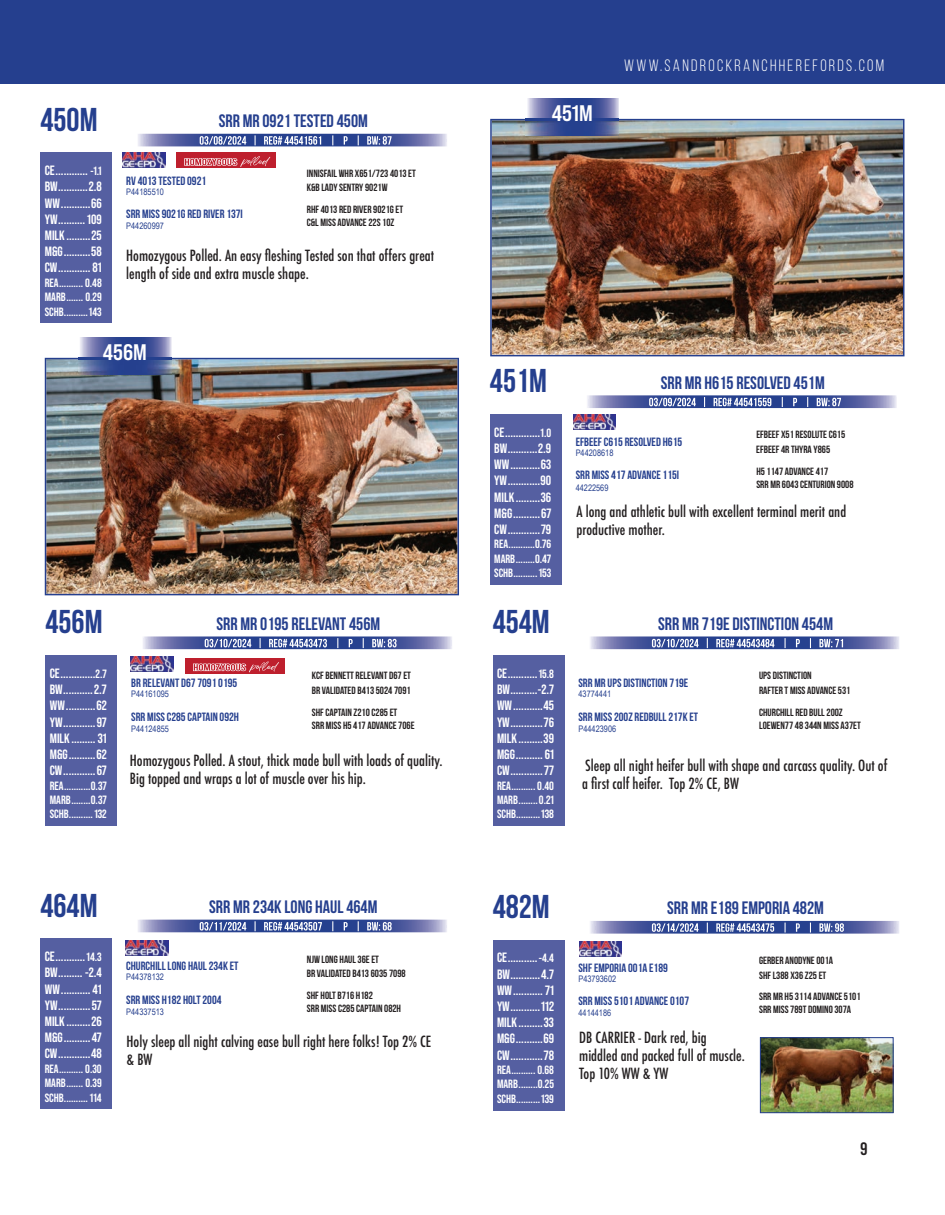
<style>
.page{position:relative;width:945px;height:1215px;background:#fff}
.page>*{position:absolute;margin:0;border:0;box-sizing:border-box;transform-origin:0 0}
.t1{font:700 33px "Bebas Neue";color:#253f8e}
.t2{font:22.5px "Bebas Neue Pro Sm E Bd";color:#fff}
.t3{font:700 18px "Bebas Neue";color:#253f8e}
.t4{font:18px "Bebas Kai";color:#231f20}
.t5{font:16.5px "Bebas Neue";letter-spacing:.14em;color:#fff}
.t6{font:500 condensed 15px/18px "Futura";color:#231f20}
.t7{font:700 13.5px/16.2px "Bebas Neue Pro";color:#fff;text-align:justify}
.t8{font:700 12px/14.4px "Bebas Neue Pro";color:#fff;text-align:justify}
.t9{font:700 12px "Bebas Neue";color:#253f8e}
.t10{font:12px "Bebas Neue";color:#fff}
.t11{font:10.5px/14.7px "Bebas Neue";color:#231f20}
.t12{font:9px "Arial Narrow";color:#253f8e}
.s1{font-size:12px}
</style>
<div class="page">
<div style="left:0;top:0;width:945px;height:84px;background:#253f8e"></div>
<div style="left:40px;top:152px;width:72px;height:171px;background:#555fa1"></div>
<svg style="left:138px;top:134px;width:309px;height:12px;background:#6570ab"></svg>
<svg style="left:200px;top:135px;width:192px;height:10px;background:#28418f"></svg>
<div style="left:490px;top:414px;width:72px;height:171px;background:#555fa1"></div>
<svg style="left:587px;top:395px;width:310px;height:13px;background:#6c76ae"></svg>
<svg style="left:649px;top:397px;width:192px;height:10px;background:#28418f"></svg>
<img style="left:490px;top:119px;width:414px;height:237px">
<div style="left:46px;top:655px;width:71px;height:171px;background:#555fa1"></div>
<svg style="left:143px;top:636px;width:309px;height:13px;background:#6e78b0"></svg>
<svg style="left:205px;top:638px;width:192px;height:10px;background:#28418f"></svg>
<img style="left:45px;top:358px;width:414px;height:237px">
<svg style="left:526px;top:98px;width:93px;height:21px;background:#5866a5"></svg>
<img style="left:526px;top:120px;width:93px;height:15px">
<hr style="left:526px;top:119px;width:93px;height:1px;background:#25408e">
<svg style="left:78px;top:337px;width:93px;height:21px;background:#5867a5"></svg>
<img style="left:78px;top:359px;width:93px;height:15px">
<hr style="left:78px;top:358px;width:93px;height:1px;background:#25408e">
<img style="left:123px;top:152px;width:42px;height:15px">
<img style="left:131px;top:657px;width:43px;height:15px">
<img style="left:573px;top:414px;width:43px;height:15px">
<div style="left:40px;top:938px;width:72px;height:171px;background:#555fa1"></div>
<svg style="left:138px;top:920px;width:309px;height:12px;background:#6570ab"></svg>
<svg style="left:200px;top:921px;width:192px;height:10px;background:#28418f"></svg>
<div style="left:493px;top:940px;width:72px;height:170px;background:#555fa1"></div>
<svg style="left:590px;top:921px;width:309px;height:13px;background:#6b76ae"></svg>
<svg style="left:652px;top:923px;width:192px;height:10px;background:#28418f"></svg>
<img style="left:762px;top:1039px;width:129px;height:72px">
<div style="left:760px;top:1037px;width:133px;height:76px;border:1px solid #253f8e"></div>
<img style="left:126px;top:940px;width:43px;height:15px">
<img style="left:579px;top:942px;width:43px;height:15px">
<div style="left:177px;top:152px;width:99px;height:16px;background:#be1f2d"></div>
<svg style="left:184px;top:156px;width:86px;height:11px"></svg>
<div style="left:186px;top:658px;width:99px;height:16px;background:#be1f2d"></div>
<svg style="left:193px;top:661px;width:86px;height:11px"></svg>
<div style="left:493px;top:655px;width:72px;height:171px;background:#555fa1"></div>
<svg style="left:590px;top:636px;width:309px;height:13px;background:#6d78af"></svg>
<svg style="left:652px;top:638px;width:191px;height:10px;background:#28418f"></svg>
<h1 class="t1" style="left:40px;top:101px;width:59px">450M</h1>
<h3 class="t3" style="left:219px;top:111px;width:151px">SRR MR 0921 TESTED 450M</h3>
<p class="t10" style="left:199px;top:134px;width:194px">03/08/2024 | REG# 44541561 | P | BW: 87</p>
<p class="t9" style="left:126px;top:174px;width:81px">RV 4013 TESTED 0921</p>
<p class="t11" style="left:307px;top:166px;width:111px">INNISFAIL WHR X651/723 4013 ET<br>K&amp;B LADY SENTRY 9021W</p>
<p class="t9" style="left:126px;top:207px;width:118px">SRR MISS 9021G RED RIVER 137I</p>
<p class="t11" style="left:307px;top:203px;width:98px;line-height:13.4px">RHF 4013 RED RIVER 9021G ET<br>C&amp;L MISS ADVANCE 22S 10Z</p>
<p class="t7" style="left:45px;top:162px;width:59px">CE............ <span class="s1">-1.1<br></span>BW...........2.8<br>WW...........66<br>YW.......... 109<br>MILK .........25<br>M&amp;G..........58<br>CW............ 81</p>
<p class="t8" style="left:45px;top:275px;width:59px">REA.......... 0.48<br>MARB....... 0.29<br>SCHB..........143</p>
<p class="t12" style="left:126px;top:185px;width:39px">P44185510</p>
<p class="t12" style="left:126px;top:219px;width:39px">P44260997</p>
<p class="t6" style="left:126px;top:247px;width:309px">Homozygous Polled. An easy fleshing Tested son that offers great length of side and extra muscle shape.</p>
<h2 class="t2" style="left:103px;top:339px;width:45px">456M</h2>
<h1 class="t1" style="left:46px;top:604px;width:59px">456M</h1>
<h3 class="t3" style="left:216px;top:614px;width:165px">SRR MR 0195 RELEVANT 456M</h3>
<p class="t10" style="left:204px;top:637px;width:194px">03/10/2024 | REG# 44543473 | P | BW: 83</p>
<p class="t9" style="left:131px;top:677px;width:108px">BR RELEVANT D67 7091 0195</p>
<p class="t11" style="left:312px;top:668px;width:101px">KCF BENNETT RELEVANT D67 ET<br>BR VALIDATED B413 5024 7091</p>
<p class="t9" style="left:131px;top:710px;width:109px">SRR MISS C285 CAPTAIN 092H</p>
<p class="t11" style="left:312px;top:705px;width:104px;line-height:13.4px">SHF CAPTAIN Z210 C285 ET<br>SRR MISS H5 417 ADVANCE 706E</p>
<p class="t7" style="left:50px;top:665px;width:59px">CE.............<span class="s1">2.7<br></span>BW...........2.7<br>WW...........62<br>YW............97<br>MILK ......... 31<br>M&amp;G..........62<br>CW............67</p>
<p class="t8" style="left:50px;top:778px;width:59px">REA...........0.37<br>MARB........0.37<br>SCHB.......... 132</p>
<p class="t12" style="left:131px;top:687px;width:39px">P44161095</p>
<p class="t12" style="left:131px;top:722px;width:39px">P44124855</p>
<p class="t6" style="left:130px;top:751px;width:314px">Homozygous Polled. A stout, thick made bull with loads of quality.<br>Big topped and wraps a lot of muscle over his hip.</p>
<h2 class="t2" style="left:552px;top:100px;width:43px">451M</h2>
<p class="t5" style="left:624px;top:57px;width:262px">WWW.SANDROCKRANCHHEREFORDS.COM</p>
<h1 class="t1" style="left:490px;top:363px;width:59px">451M</h1>
<h3 class="t3" style="left:661px;top:373px;width:165px">SRR MR H615 RESOLVED 451M</h3>
<p class="t10" style="left:649px;top:395px;width:194px">03/09/2024 | REG# 44541559 | P | BW: 87</p>
<p class="t9" style="left:576px;top:435px;width:108px">EFBEEF C615 RESOLVED H615</p>
<p class="t11" style="left:756px;top:427px;width:90px">EFBEEF X51 RESOLUTE C615<br>EFBEEF 4R THYRA Y865</p>
<p class="t9" style="left:576px;top:469px;width:105px">SRR MISS 417 ADVANCE 115I</p>
<p class="t11" style="left:756px;top:464px;width:99px;line-height:13.4px">H5 1147 ADVANCE 417<br>SRR MR 6043 CENTURION 9008</p>
<p class="t7" style="left:494px;top:424px;width:59px">CE.............<span class="s1">1.0<br></span>BW...........2.9<br>WW...........63<br>YW............90<br>MILK .........36<br>M&amp;G..........67<br>CW............79</p>
<p class="t8" style="left:494px;top:537px;width:59px">REA...........0.76<br>MARB........0.47<br>SCHB..........153</p>
<p class="t12" style="left:576px;top:446px;width:39px">P44208618</p>
<p class="t12" style="left:576px;top:481px;width:34px">44222569</p>
<p class="t6" style="left:577px;top:502px;width:271px">A long and athletic bull with excellent terminal merit and productive mother.</p>
<h1 class="t1" style="left:493px;top:604px;width:59px">454M</h1>
<h3 class="t3" style="left:658px;top:614px;width:177px">SRR MR 719E DISTINCTION 454M</h3>
<p class="t10" style="left:652px;top:637px;width:194px">03/10/2024 | REG# 44543484 | P | BW: 71</p>
<p class="t9" style="left:578px;top:677px;width:111px">SRR MR UPS DISTINCTION 719E</p>
<p class="t11" style="left:759px;top:668px;width:93px">UPS DISTINCTION<br>RAFTER T MISS ADVANCE 531</p>
<p class="t9" style="left:578px;top:710px;width:121px">SRR MISS 200Z REDBULL 217K ET</p>
<p class="t11" style="left:759px;top:705px;width:103px;line-height:13.4px">CHURCHILL RED BULL 200Z<br>LOEWEN77 48 344N MISS A37ET</p>
<p class="t7" style="left:497px;top:665px;width:59px">CE...........<span class="s1">15.8<br></span>BW..........-2.7<br>WW...........45<br>YW............76<br>MILK .........39<br>M&amp;G.......... 61<br>CW............77</p>
<p class="t8" style="left:497px;top:778px;width:59px">REA.......... 0.40<br>MARB........0.21<br>SCHB..........138</p>
<p class="t12" style="left:578px;top:687px;width:34px">43774441</p>
<p class="t12" style="left:578px;top:722px;width:39px">P44423906</p>
<p class="t6" style="left:582px;top:757px;width:307px">Sleep all night heifer bull with shape and carcass quality. Out of a first calf heifer. Top 2% CE, BW</p>
<h1 class="t1" style="left:40px;top:887px;width:59px">464M</h1>
<h3 class="t3" style="left:209px;top:897px;width:170px">SRR MR 234K LONG HAUL 464M</h3>
<p class="t10" style="left:199px;top:920px;width:194px">03/11/2024 | REG# 44543507 | P | BW: 68</p>
<p class="t9" style="left:126px;top:960px;width:114px">CHURCHILL LONG HAUL 234K ET</p>
<p class="t11" style="left:307px;top:952px;width:100px">NJW LONG HAUL 36E ET<br>BR VALIDATED B413 6035 7098</p>
<p class="t9" style="left:126px;top:993px;width:97px">SRR MISS H182 HOLT 2004</p>
<p class="t11" style="left:307px;top:988px;width:96px;line-height:13.4px">SHF HOLT B716 H182<br>SRR MISS C285 CAPTAIN 082H</p>
<h1 class="t1" style="left:493px;top:888px;width:59px">482M</h1>
<h3 class="t3" style="left:667px;top:898px;width:158px">SRR MR E189 EMPORIA 482M</h3>
<p class="t10" style="left:652px;top:921px;width:194px">03/14/2024 | REG# 44543475 | P | BW: 98</p>
<p class="t9" style="left:578px;top:961px;width:91px">SHF EMPORIA 001A E189</p>
<p class="t11" style="left:759px;top:953px;width:76px">GERBER ANODYNE 001A<br>SHF L388 X36 Z25 ET</p>
<p class="t9" style="left:578px;top:994px;width:112px">SRR MISS 5101 ADVANCE 0107</p>
<p class="t11" style="left:759px;top:990px;width:103px;line-height:13.4px">SRR MR H5 3114 ADVANCE 5101<br>SRR MISS 789T DOMINO 307A</p>
<p class="t7" style="left:45px;top:948px;width:59px">CE...........<span class="s1">14.3<br></span>BW......... -2.4<br>WW...........41<br>YW............57<br>MILK .........26<br>M&amp;G..........47<br>CW............48</p>
<p class="t8" style="left:45px;top:1061px;width:59px">REA.......... 0.30<br>MARB....... 0.39<br>SCHB.......... 114</p>
<p class="t7" style="left:497px;top:949px;width:59px">CE...........<span class="s1">-4.4<br></span>BW...........4.7<br>WW........... 71<br>YW...........112<br>MILK .........33<br>M&amp;G..........69<br>CW............78</p>
<p class="t8" style="left:497px;top:1062px;width:58px">REA.......... 0.68<br>MARB........0.25<br>SCHB..........139</p>
<p class="t12" style="left:126px;top:971px;width:39px">P44378132</p>
<p class="t12" style="left:126px;top:1005px;width:39px">P44337513</p>
<p class="t12" style="left:578px;top:972px;width:39px">P43793602</p>
<p class="t12" style="left:578px;top:1007px;width:34px">44144186</p>
<p class="t6" style="left:127px;top:1032px;width:306px">Holy sleep all night calving ease bull right here folks! Top 2% CE &amp; BW</p>
<p class="t6" style="left:579px;top:1029px;width:167px">DB CARRIER - Dark red, big middled and packed full of muscle.<br>Top 10% WW &amp; YW</p>
<h3 class="t4" style="left:860px;top:1139px;width:9px">9</h3>
</div>
